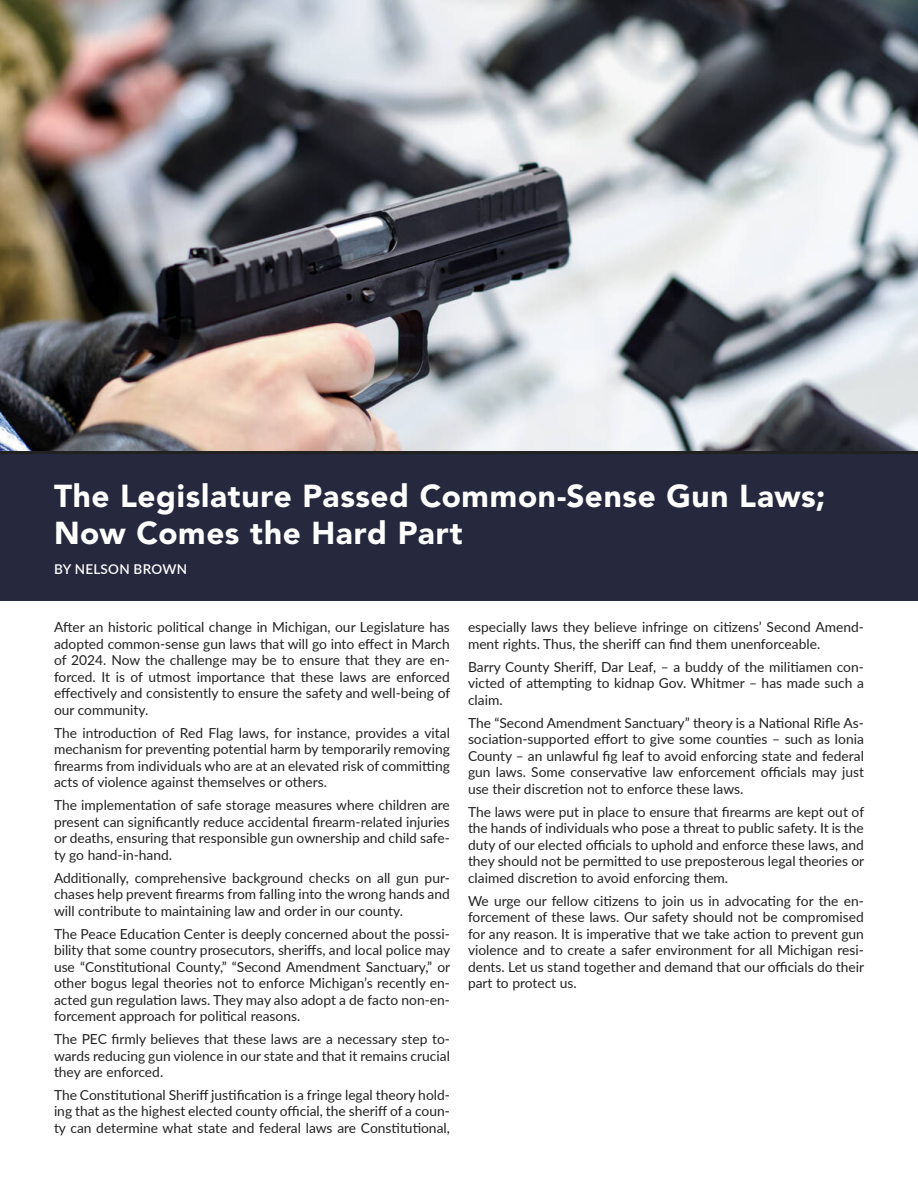
<style>
.page{position:relative;width:918px;height:1188px;background:#fff}
.page>*{position:absolute;margin:0;border:0;box-sizing:border-box;transform-origin:0 0}
.t1{font:900 31.5px/37.8px "Avenir LT Std";letter-spacing:.02em;color:#fff}
.t2{font:13.8px/16.5px "Lato";color:#212121;text-align:justify}
.t3{font:600 13.5px "Lato";letter-spacing:.02em;color:#fff}
</style>
<div class="page">
<div style="left:0;top:454px;width:918px;height:147px;background:#26293e"></div>
<img style="left:0;top:0;width:918px;height:451px">
<hr style="left:0;top:451px;width:918px;height:3px;background:#212121">
<h1 class="t1" style="left:54px;top:477px;width:773px">The Legislature Passed Common-Sense Gun Laws;<br>Now Comes the Hard Part</h1>
<p class="t3" style="left:54px;top:559px;width:135px">BY NELSON BROWN</p>
<p class="t2" style="left:54px;top:618px;width:398px">After an historic political change in Michigan, our Legislature has adopted common-sense gun laws that will go into effect in March of 2024. Now the challenge may be to ensure that they are en&shy;forced. It is of utmost importance that these laws are enforced effectively and consistently to ensure the safety and well-being of our community.</p>
<p class="t2" style="left:54px;top:724px;width:397px">The introduction of Red Flag laws, for instance, provides a vital mechanism for preventing potential harm by temporarily removing firearms from individuals who are at an elevated risk of committing acts of violence against themselves or others.</p>
<p class="t2" style="left:54px;top:796px;width:397px">The implementation of safe storage measures where children are present can significantly reduce accidental firearm-related injuries or deaths, ensuring that responsible gun ownership and child safe&shy;ty go hand-in-hand.</p>
<p class="t2" style="left:54px;top:869px;width:397px">Additionally, comprehensive background checks on all gun pur&shy;chases help prevent firearms from falling into the wrong hands and will contribute to maintaining law and order in our county.</p>
<p class="t2" style="left:54px;top:925px;width:398px">The Peace Education Center is deeply concerned about the possi&shy;bility that some country prosecutors, sheriffs, and local police may use “Constitutional County,” “Second Amendment Sanctuary,” or other bogus legal theories not to enforce Michigan’s recently en&shy;acted gun regulation laws. They may also adopt a de facto non-en&shy;forcement approach for political reasons.</p>
<p class="t2" style="left:54px;top:1030px;width:397px">The PEC firmly believes that these laws are a necessary step to&shy;wards reducing gun violence in our state and that it remains crucial they are enforced.</p>
<p class="t2" style="left:54px;top:1086px;width:397px">The Constitutional Sheriff justification is a fringe legal theory hold&shy;ing that as the highest elected county official, the sheriff of a coun&shy;ty can determine what state and federal laws are Constitutional,</p>
<p class="t2" style="left:468px;top:618px;width:397px">especially laws they believe infringe on citizens’ Second Amend&shy;ment rights. Thus, the sheriff can find them unenforceable.</p>
<p class="t2" style="left:468px;top:658px;width:397px">Barry County Sheriff, Dar Leaf, – a buddy of the militiamen con&shy;victed of attempting to kidnap Gov. Whitmer – has made such a claim.</p>
<p class="t2" style="left:468px;top:714px;width:397px">The “Second Amendment Sanctuary” theory is a National Rifle As&shy;sociation-supported effort to give some counties – such as Ionia County – an unlawful fig leaf to avoid enforcing state and federal gun laws. Some conservative law enforcement officials may just use their discretion not to enforce these laws.</p>
<p class="t2" style="left:468px;top:803px;width:398px">The laws were put in place to ensure that firearms are kept out of the hands of individuals who pose a threat to public safety. It is the duty of our elected officials to uphold and enforce these laws, and they should not be permitted to use preposterous legal theories or claimed discretion to avoid enforcing them.</p>
<p class="t2" style="left:468px;top:892px;width:398px">We urge our fellow citizens to join us in advocating for the en&shy;forcement of these laws. Our safety should not be compromised for any reason. It is imperative that we take action to prevent gun violence and to create a safer environment for all Michigan resi&shy;dents. Let us stand together and demand that our officials do their part to protect us.</p>
</div>
